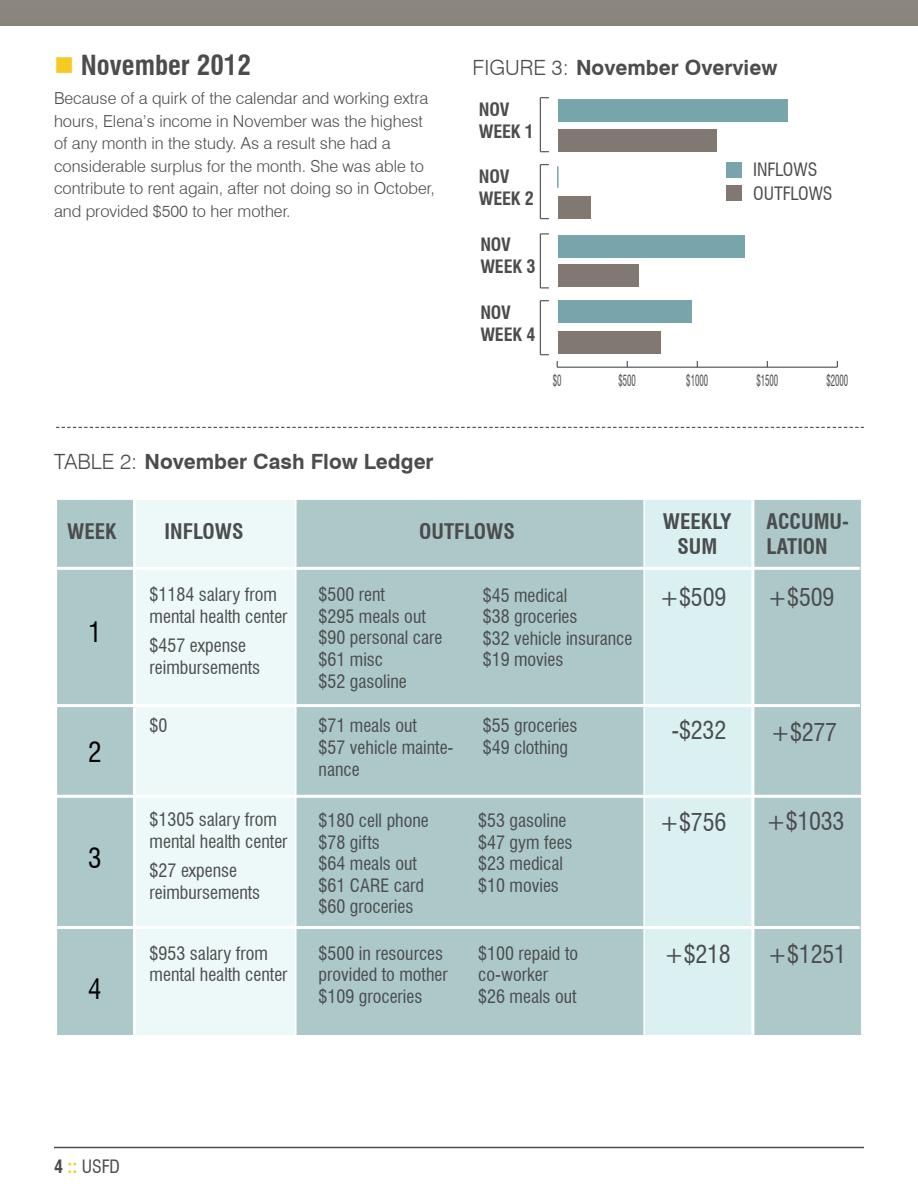
<style>
.page{position:relative;width:918px;height:1188px;background:#fff}
.page>*{position:absolute;margin:0;border:0;box-sizing:border-box;transform-origin:0 0}
.t1{font:700 condensed 27px "Swiss 721 BT";color:#4b4c4d}
.t2{font:condensed 27px "Swiss 721 BT";color:#000}
.t3{font:condensed 24px "Swiss 721 BT";letter-spacing:-.01em;color:#4b4c4d}
.t4{font:700 21px "Swiss 721 BT";color:#4b4c4d}
.t5{font:700 condensed 21px/25.2px "Swiss 721 BT";color:#4b4c4d;text-align:center}
.t6{font:condensed 18px/21.6px "Swiss 721 BT";color:#4b4c4d}
.t7{font:700 condensed 18px/21.6px "Swiss 721 BT";letter-spacing:-.01em;color:#4b4c4d}
.t8{font:300 16.5px/22.5px "Swiss 721 BT";color:#4b4c4d}
.t9{font:condensed 15px "Swiss 721 BT";color:#4b4c4d;scale:.59 1}
.s1{color:#f5ca21}
.s2{font-weight:300}
.s3{font-weight:700}
.s4{font-weight:700;color:#f5ca21}
</style>
<div class="page">
<hr style="left:54px;top:1147px;width:810px;height:1px;background:#4b4c4d">
<hr style="left:540px;top:98px;width:1px;height:54px;background:#4b4c4d">
<hr style="left:540px;top:165px;width:1px;height:54px;background:#4b4c4d">
<hr style="left:540px;top:234px;width:1px;height:54px;background:#4b4c4d">
<div style="left:726px;top:162px;width:16px;height:15px;background:#78a5ac"></div>
<div style="left:726px;top:186px;width:16px;height:15px;background:#807871"></div>
<hr style="left:540px;top:301px;width:1px;height:54px;background:#4b4c4d">
<hr style="left:557px;top:367px;width:280px;height:1px;background:#4b4c4d">
<div style="left:558px;top:99px;width:230px;height:23px;background:#78a5ac"></div>
<div style="left:558px;top:129px;width:158px;height:22px;background:#807871"></div>
<div style="left:558px;top:196px;width:32px;height:22px;background:#807871"></div>
<div style="left:558px;top:235px;width:186px;height:22px;background:#78a5ac"></div>
<div style="left:558px;top:265px;width:80px;height:22px;background:#807871"></div>
<div style="left:558px;top:300px;width:133px;height:23px;background:#78a5ac"></div>
<div style="left:558px;top:331px;width:103px;height:23px;background:#807871"></div>
<hr style="left:557px;top:166px;width:2px;height:22px;background:#78a5ac">
<svg style="left:56px;top:427px;width:808px;height:1px"></svg>
<div style="left:57px;top:500px;width:76px;height:535px;background:#acc8c9"></div>
<div style="left:136px;top:500px;width:159px;height:535px;background:#edf8f8"></div>
<div style="left:296px;top:500px;width:347px;height:535px;background:#acc8c9"></div>
<div style="left:754px;top:500px;width:107px;height:535px;background:#acc8c9"></div>
<div style="left:643px;top:500px;width:109px;height:535px;background:#dbf0f1"></div>
<hr style="left:54px;top:567px;width:806px;height:3px;background:#fff">
<hr style="left:54px;top:926px;width:806px;height:3px;background:#fff">
<hr style="left:54px;top:795px;width:807px;height:3px;background:#fff">
<hr style="left:54px;top:704px;width:806px;height:3px;background:#fff">
<div style="left:0;top:0;width:918px;height:26px;background:#8b857e"></div>
<p class="t1" style="left:54px;top:49px;width:198px"><span class="s1">■</span> November 2012</p>
<p class="t8" style="left:54px;top:87px;width:382px">Because of a quirk of the calendar and working extra hours, Elena’s income in November was the highest of any month in the study. As a result she had a considerable surplus for the month. She was able to contribute to rent again, after not doing so in October, and provided $500 to her mother.</p>
<p class="t7" style="left:479px;top:99px;width:56px">NOV<br>WEEK 1</p>
<p class="t4" style="left:472px;top:54px;width:306px"><span class="s2">FIGURE 3:</span> November Overview</p>
<p class="t6" style="left:753px;top:157px;width:81px;line-height:24.2px">INFLOWS<br>OUTFLOWS</p>
<p class="t7" style="left:479px;top:166px;width:56px">NOV<br>WEEK 2</p>
<p class="t7" style="left:480px;top:234px;width:56px">NOV<br>WEEK 3</p>
<p class="t4" style="left:54px;top:449px;width:381px"><span class="s2">TABLE 2:</span> November Cash Flow Ledger</p>
<p class="t7" style="left:480px;top:302px;width:56px">NOV<br>WEEK 4</p>
<p class="t9" style="left:553px;top:372px;width:16px">$0</p>
<p class="t9" style="left:618px;top:372px;width:31px">$500</p>
<p class="t9" style="left:686px;top:372px;width:39px">$1000</p>
<p class="t9" style="left:756px;top:372px;width:39px">$1500</p>
<p class="t9" style="left:826px;top:372px;width:39px">$2000</p>
<p class="t5" style="left:67px;top:519px;width:51px">WEEK</p>
<p class="t5" style="left:165px;top:519px;width:80px">INFLOWS</p>
<p class="t5" style="left:419px;top:519px;width:97px">OUTFLOWS</p>
<p class="t5" style="left:663px;top:509px;width:70px">WEEKLY<br>SUM</p>
<p class="t5" style="left:767px;top:508px;width:84px;text-align:left">ACCUMU-<br>LATION</p>
<p class="t6" style="left:150px;top:584px;width:139px">$1184 salary from mental health center</p>
<p class="t6" style="left:150px;top:635px;width:112px">$457 expense reimbursements</p>
<p class="t3" style="left:660px;top:583px;width:68px">+$509</p>
<p class="t3" style="left:768px;top:583px;width:68px">+$509</p>
<p class="t6" style="left:319px;top:584px;width:125px">$500 rent<br>$295 meals out $90 personal care $61 misc<br>$52 gasoline</p>
<p class="t6" style="left:483px;top:584px;width:151px">$45 medical<br>$38 groceries<br>$32 vehicle insurance $19 movies</p>
<p class="t2" style="left:88px;top:616px;width:15px">1</p>
<p class="t2" style="left:88px;top:736px;width:15px">2</p>
<p class="t2" style="left:88px;top:842px;width:15px">3</p>
<p class="t2" style="left:88px;top:973px;width:15px">4</p>
<p class="t6" style="left:150px;top:715px;width:19px">$0</p>
<p class="t6" style="left:319px;top:715px;width:137px">$71 meals out<br>$57 vehicle mainte&shy;nance</p>
<p class="t6" style="left:150px;top:809px;width:139px">$1305 salary from mental health center</p>
<p class="t6" style="left:150px;top:860px;width:112px">$27 expense reimbursements</p>
<p class="t6" style="left:319px;top:810px;width:112px">$180 cell phone $78 gifts<br>$64 meals out $61 CARE card $60 groceries</p>
<p class="t6" style="left:319px;top:942px;width:131px">$500 in resources provided to mother $109 groceries</p>
<p class="t6" style="left:150px;top:942px;width:139px">$953 salary from mental health center</p>
<p class="t6" style="left:483px;top:715px;width:96px">$55 groceries $49 clothing</p>
<p class="t6" style="left:478px;top:810px;width:96px">$53 gasoline $47 gym fees $23 medical $10 movies</p>
<p class="t6" style="left:478px;top:942px;width:101px">$100 repaid to co-worker $26 meals out</p>
<p class="t6" style="left:54px;top:1156px;width:68px"><span class="s3">4</span> <span class="s4">::</span> USFD</p>
<p class="t3" style="left:672px;top:715px;width:56px">-$232</p>
<p class="t3" style="left:660px;top:808px;width:68px">+$756</p>
<p class="t3" style="left:770px;top:718px;width:68px">+$277</p>
<p class="t3" style="left:766px;top:807px;width:80px">+$1033</p>
<p class="t3" style="left:664px;top:940px;width:68px">+$218</p>
<p class="t3" style="left:768px;top:940px;width:80px">+$1251</p>
</div>
